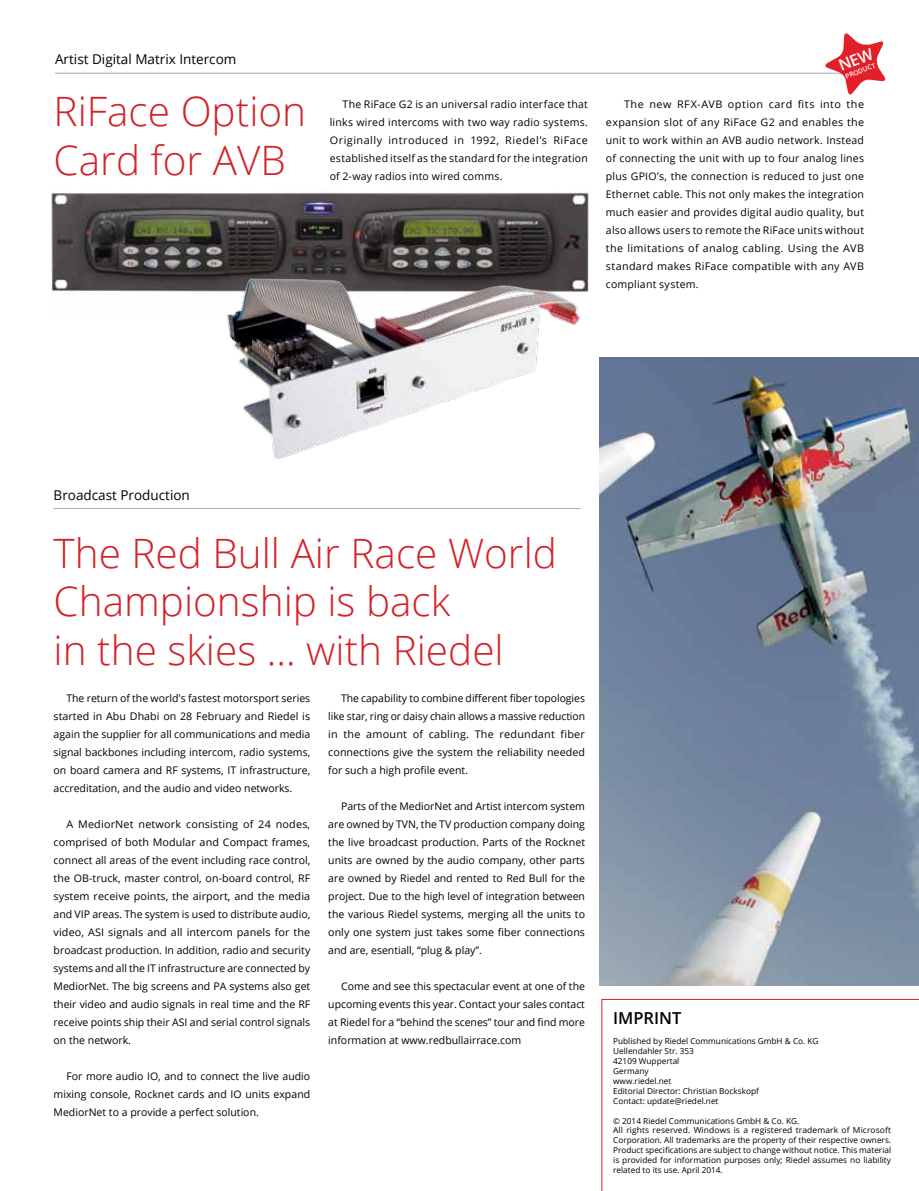
<style>
.page{position:relative;width:919px;height:1191px;background:#fff}
.page>*{position:absolute;margin:0;border:0;box-sizing:border-box;transform-origin:0 0}
.t1{font:300 40.5px/48.6px "Open Sans";color:#d2232a}
.t2{font:600 16.5px "Open Sans";color:#000}
.t3{font:13.5px "Open Sans";color:#000}
.t4{font:10.5px/18px "Open Sans";color:#000;text-align:justify}
.t5{font:8.25px/9.9px "Open Sans";color:#000}
.t6{font:600 6.75px "Open Sans";color:#fff}
</style>
<div class="page">
<hr style="left:54px;top:508px;width:526px;height:1px;background:#a7a9ac">
<hr style="left:55px;top:73px;width:808px;height:1px;background:#a7a9ac">
<img style="left:600px;top:357px;width:318px;height:628px">
<img style="left:51px;top:192px;width:537px;height:102px">
<img style="left:222px;top:275px;width:361px;height:183px">
<svg style="left:601px;top:999px;width:317px;height:192px"></svg>
<svg style="left:822px;top:33px;width:64px;height:62px"></svg>
<p class="t3" style="left:55px;top:50px;width:183px">Artist Digital Matrix Intercom</p>
<h1 class="t1" style="left:54px;top:86px;width:254px">RiFace Option<br>Card for AVB</h1>
<p class="t4" style="left:330px;top:95px;width:260px;text-indent:13px">The RiFace G2 is an universal radio interface that links wired intercoms with two way radio systems.<br>Originally introduced in 1992, Riedel’s RiFace established itself as the standard for the integration of 2-way radios into wired comms.</p>
<p class="t4" style="left:606px;top:95px;width:260px;text-indent:18px">The new RFX-AVB option card fits into the expansion slot of any RiFace G2 and enables the unit to work within an AVB audio network. Instead of connecting the unit with up to four analog lines plus GPIO’s, the connection is reduced to just one Ethernet cable. This not only makes the integration much easier and provides digital audio quality, but also allows users to remote the RiFace units without the limitations of analog cabling. Using the AVB standard makes RiFace compatible with any AVB compliant system.</p>
<p class="t6" style="left:843px;top:72px;width:33px;rotate:-22deg">PRODUCT</p>
<p class="t3" style="left:54px;top:485px;width:138px">Broadcast Production</p>
<h1 class="t1" style="left:54px;top:528px;width:505px">The Red Bull Air Race World<br>Championship is back<br>in the skies ... with Riedel</h1>
<p class="t4" style="left:54px;top:689px;width:258px;text-indent:13px">The return of the world's fastest motorsport series started in Abu Dhabi on 28 February and Riedel is again the supplier for all communications and media signal backbones including intercom, radio systems, on board camera and RF systems, IT infrastructure, accreditation, and the audio and video networks.</p>
<p class="t4" style="left:54px;top:815px;width:258px;text-indent:13px">A MediorNet network consisting of 24 nodes, comprised of both Modular and Compact frames, connect all areas of the event including race control, the OB-truck, master control, on-board control, RF system receive points, the airport, and the media and VIP areas. The system is used to distribute audio, video, ASI signals and all intercom panels for the broadcast production. In addition, radio and security systems and all the IT infrastructure are connected by MediorNet. The big screens and PA systems also get their video and audio signals in real time and the RF receive points ship their ASI and serial control signals on the network.</p>
<p class="t4" style="left:54px;top:1067px;width:258px;text-indent:13px">For more audio IO, and to connect the live audio mixing console, Rocknet cards and IO units expand MediorNet to a provide a perfect solution.</p>
<p class="t4" style="left:328px;top:689px;width:258px;text-indent:13px">The capability to combine different fiber topologies like star, ring or daisy chain allows a massive reduction in the amount of cabling. The redundant fiber connections give the system the reliability needed for such a high profile event.</p>
<p class="t4" style="left:328px;top:797px;width:258px;text-indent:13px">Parts of the MediorNet and Artist intercom system are owned by TVN, the TV production company doing the live broadcast production. Parts of the Rocknet units are owned by the audio company, other parts are owned by Riedel and rented to Red Bull for the project. Due to the high level of integration between the various Riedel systems, merging all the units to only one system just takes some fiber connections and are, esentiall, “plug &amp; play”.</p>
<p class="t4" style="left:328px;top:977px;width:258px;text-indent:13px">Come and see this spectacular event at one of the upcoming events this year. Contact your sales contact at Riedel for a “behind the scenes” tour and find more information at www.redbullairrace.com</p>
<h2 class="t2" style="left:613px;top:1006px;width:70px">IMPRINT</h2>
<p class="t5" style="left:613px;top:1036px;width:207px">Published by Riedel Communications GmbH &amp; Co. KG<br>Uellendahler Str. 353<br>42109 Wuppertal<br>Germany<br>www.riedel.net<br>Editorial Director: Christian Bockskopf<br>Contact: update@riedel.net</p>
<p class="t5" style="left:613px;top:1115px;width:279px">© 2014 Riedel Communications GmbH &amp; Co. KG.<br>All rights reserved. Windows is a registered trademark of Microsoft Corporation. All trademarks are the property of their respective owners.<br>Product specifications are subject to change without notice. This material is provided for information purposes only; Riedel assumes no liability related to its use. April 2014.</p>
</div>
